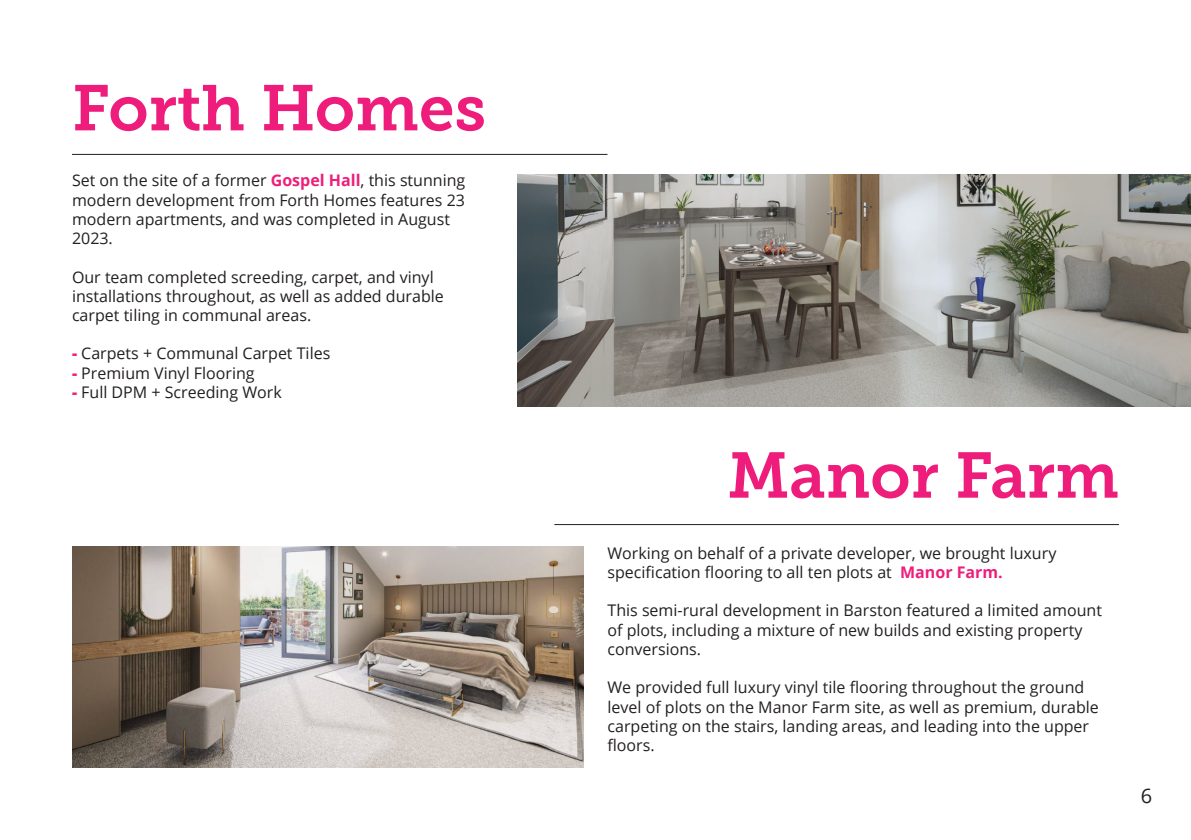
<style>
.page{position:relative;width:1191px;height:840px;background:#fff}
.page>*{position:absolute;margin:0;border:0;box-sizing:border-box;transform-origin:0 0}
.Main_title{font:64px "Museo Slab W00 700";color:#ee1c7a}
.t1{font:20px "Open Sans";color:#231f20}
.t2{font:16px/19.2px "Open Sans";color:#231f20}
.s1{font-weight:700;color:#ee1e7b}
.s2{font-weight:800;color:#ee1e7b}
</style>
<div class="page">
<hr style="left:554px;top:524px;width:565px;height:1px;background:#231f20">
<hr style="left:72px;top:154px;width:535px;height:1px;background:#231f20">
<img style="left:518px;top:174px;width:673px;height:232px">
<img style="left:72px;top:546px;width:511px;height:221px">
<p class="Main_title" style="left:72px;top:72px;width:415px">Forth Homes</p>
<p class="t2" style="left:72px;top:170px;width:395px">Set on the site of a former <span class="s1">Gospel Hall</span>, this stunning modern development from Forth Homes features 23 modern apartments, and was completed in August 2023.</p>
<p class="t2" style="left:72px;top:266px;width:373px">Our team completed screeding, carpet, and vinyl installations throughout, as well as added durable carpet tiling in communal areas.</p>
<p class="t2" style="left:72px;top:343px;width:260px"><span class="s2">-</span> Carpets + Communal Carpet Tiles</p>
<p class="t2" style="left:72px;top:362px;width:184px"><span class="s2">-</span> Premium Vinyl Flooring</p>
<p class="t2" style="left:72px;top:382px;width:211px"><span class="s2">-</span> Full DPM + Screeding Work</p>
<p class="Main_title" style="left:727px;top:439px;width:393px">Manor Farm</p>
<p class="t2" style="left:607px;top:542px;width:450px">Working on behalf of a private developer, we brought luxury specification flooring to all ten plots at <span class="s1">Manor Farm.</span></p>
<p class="t2" style="left:607px;top:600px;width:496px">This semi-rural development in Barston featured a limited amount of plots, including a mixture of new builds and existing property conversions.</p>
<p class="t2" style="left:607px;top:677px;width:493px">We provided full luxury vinyl tile flooring throughout the ground level of plots on the Manor Farm site, as well as premium, durable carpeting on the stairs, landing areas, and leading into the upper floors.</p>
<p class="t1" style="left:1141px;top:781px;width:13px">6</p>
</div>
